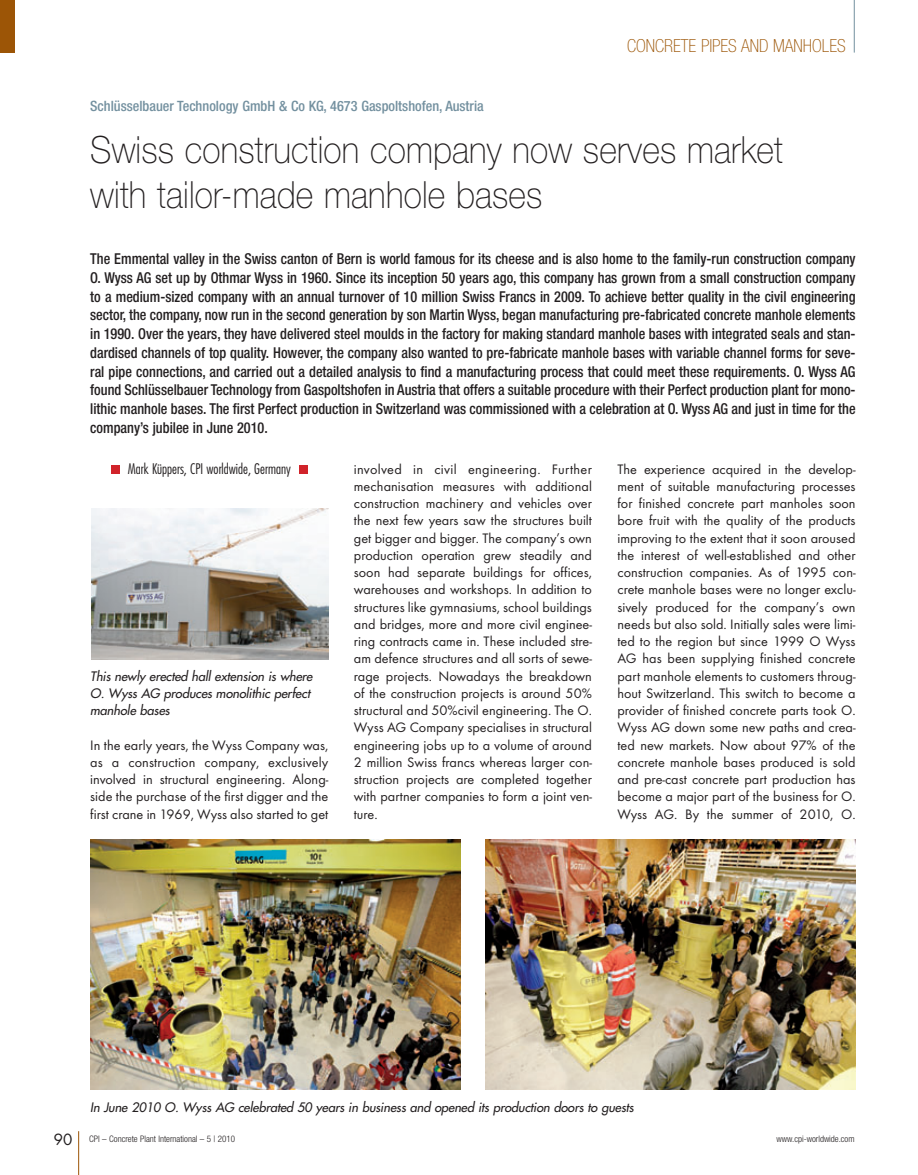
<style>
.page{position:relative;width:918px;height:1175px;background:#fff}
.page>*{position:absolute;margin:0;border:0;box-sizing:border-box;transform-origin:0 0}
.t1{font:100 37.5px/45px "Helvetica Neue";letter-spacing:.005em;color:#231f20;scale:.9 1}
.t2{font:100 condensed 18px "Helvetica Neue";color:#9c5506}
.t3{font:500 condensed 15px/18.8px "Helvetica Neue";color:#231f20;text-align:justify;scale:.95 1}
.t4{font:14.25px/17.2px "Futura T";color:#231f20;text-align:justify}
.t5{font:500 condensed 14.25px "Helvetica Neue";color:#73909f}
.t6{font:300 condensed 14.25px "Futura";color:#231f20}
.t7{font:italic 12.75px/17.2px "Futura";letter-spacing:-.005em;color:#231f20}
.t8{font:300 condensed 9px "Helvetica Neue";color:#231f20}
.s1{font-family:"Futura";font-weight:400;font-stretch:normal;font-size:15px}
</style>
<div class="page">
<hr style="left:78px;top:1131px;width:1px;height:44px;background:#9c5506">
<hr style="left:854px;top:0;width:1px;height:53px;background:#73909f">
<div style="left:0;top:0;width:15px;height:53px;background:#9c5506"></div>
<img style="left:90px;top:839px;width:370px;height:251px">
<img style="left:486px;top:839px;width:370px;height:251px">
<div style="left:299px;top:465px;width:8px;height:9px;background:#d1232a"></div>
<div style="left:111px;top:465px;width:9px;height:9px;background:#d1232a"></div>
<img style="left:92px;top:508px;width:236px;height:151px">
<p class="t5" style="left:90px;top:101px;width:395px">Schlüsselbauer Technology GmbH &amp; Co KG, 4673 Gaspoltshofen, Austria</p>
<p class="t2" style="left:627px;top:39px;width:220px">CONCRETE PIPES AND MANHOLES</p>
<h1 class="t1" style="left:90px;top:130px;width:771px">Swiss construction company now serves market with tailor-made manhole bases</h1>
<p class="t3" style="left:90px;top:251px;width:807px">The Emmental valley in the Swiss canton of Bern is world famous for its cheese and is also home to the family-run construction company O. Wyss AG set up by Othmar Wyss in 1960. Since its inception 50 years ago, this company has grown from a small construction company to a medium-sized company with an annual turnover of 10 million Swiss Francs in 2009. To achieve better quality in the civil engineering sector, the company, now run in the second generation by son Martin Wyss, began manufacturing pre-fabricated concrete manhole elements in 1990. Over the years, they have delivered steel moulds in the factory for making standard manhole bases with integrated seals and stan&shy;dardised channels of top quality. However, the company also wanted to pre-fabricate manhole bases with variable channel forms for seve&shy;ral pipe connections, and carried out a detailed analysis to find a manufacturing process that could meet these requirements. O. Wyss AG found Schlüsselbauer Technology from Gaspoltshofen in Austria that offers a suitable procedure with their Perfect production plant for mono&shy;lithic manhole bases. The first Perfect production in Switzerland was commissioned with a celebration at O. Wyss AG and just in time for the company’s jubilee in June 2010.</p>
<p class="t6" style="left:128px;top:462px;width:164px">Mark Küppers, CPI worldwide, Germany</p>
<p class="t7" style="left:90px;top:668px;width:226px">This newly erected hall extension is where<br>O. Wyss AG produces monolithic perfect manhole bases</p>
<p class="t4" style="left:90px;top:737px;width:240px">In the early years, the Wyss Company was, as a construction company, exclusively involved in structural engineering. Along - side the purchase of the first digger and the first crane in 1969, Wyss also started to get</p>
<p class="t4" style="left:354px;top:461px;width:240px">involved in civil engineering. Further mechanisation measures with additional construction machinery and vehicles over the next few years saw the structures built get bigger and bigger. The company’s own production operation grew steadily and soon had separate buildings for offices, warehouses and workshops. In addition to structures like gymnasiums, school buildings and bridges, more and more civil enginee&shy;ring contracts came in. These included stre&shy;am defence structures and all sorts of sewe&shy;rage projects. Nowadays the breakdown of the construction projects is around 50% structural and 50%civil engineering. The O.<br>Wyss AG Company specialises in structural engineering jobs up to a volume of around 2 million Swiss francs whereas larger con&shy;struction projects are completed together with partner companies to form a joint ven&shy;ture.</p>
<p class="t4" style="left:618px;top:461px;width:240px">The experience acquired in the develop&shy;ment of suitable manufacturing processes for finished concrete part manholes soon bore fruit with the quality of the products improving to the extent that it soon aroused the interest of well-established and other construction companies. As of 1995 con&shy;crete manhole bases were no longer exclu&shy;sively produced for the company’s own needs but also sold. Initially sales were limi&shy;ted to the region but since 1999 O Wyss AG has been supplying finished concrete part manhole elements to customers throug&shy;hout Switzerland. This switch to become a provider of finished concrete parts took O.<br>Wyss AG down some new paths and crea&shy;ted new markets. Now about 97% of the concrete manhole bases produced is sold and pre-cast concrete part production has become a major part of the business for O.<br>Wyss AG. By the summer of 2010, O.</p>
<p class="t7" style="left:90px;top:1099px;width:547px">In June 2010 O. Wyss AG celebrated 50 years in business and opened its production doors to guests</p>
<p class="t8" style="left:54px;top:1135px;width:183px"><span class="s1">90</span> CPI – Concrete Plant International – 5 | 2010</p>
<p class="t8" style="left:777px;top:1135px;width:80px">www.cpi-worldwide.com</p>
</div>
